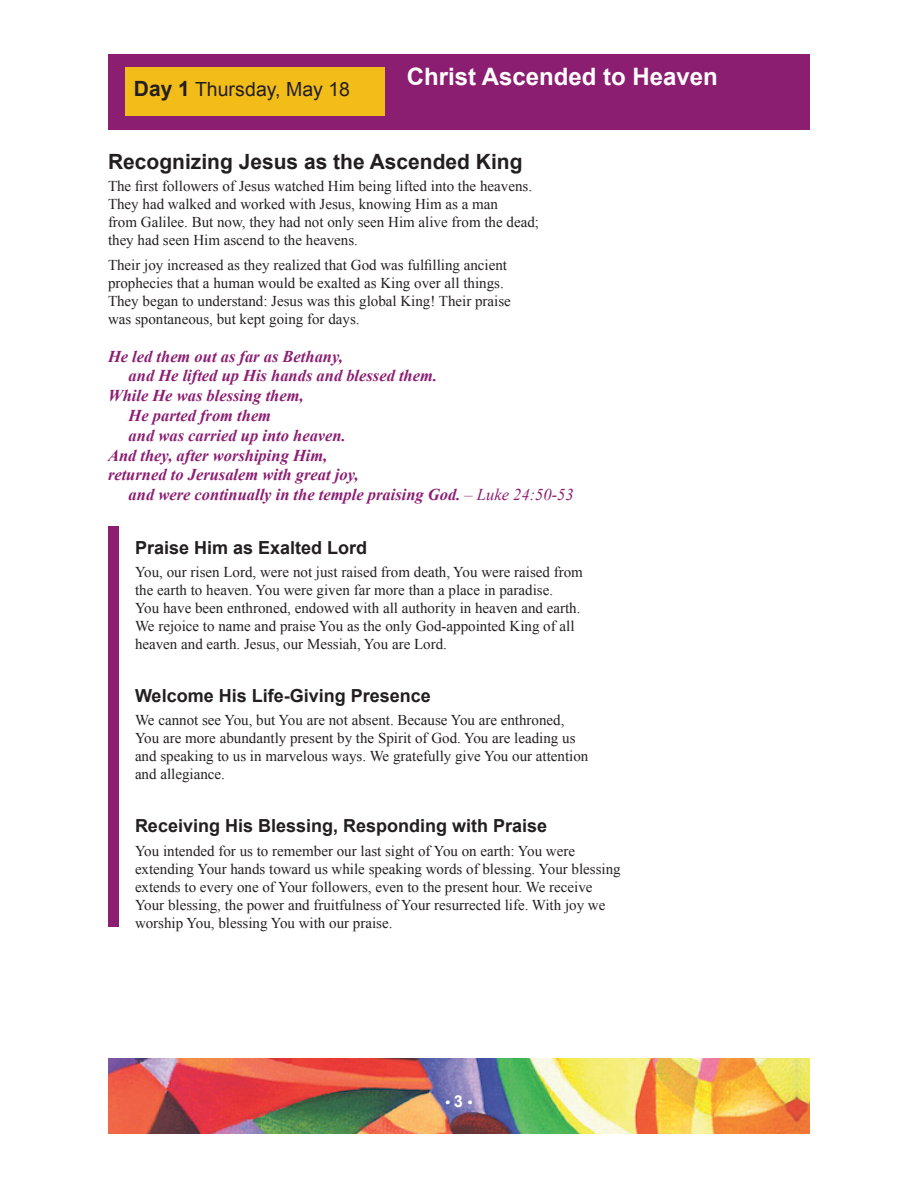
<style>
.page{position:relative;width:918px;height:1188px;background:#fff}
.page>*{position:absolute;margin:0;border:0;box-sizing:border-box;transform-origin:0 0}
.t1{font:700 24px "Arial";color:#fff}
.t2{font:700 21px "Arial";color:#231f20}
.t3{font:19.5px "Arial";color:#231f20}
.t4{font:700 18px "Arial";color:#231f20}
.t5{font:italic 700 16.5px "Times New Roman";color:#8c1e72}
.t6{font:15px/18px "Times New Roman";color:#231f20}
.t7{font:700 13.5px "Arial";color:#fff}
.s1{font-weight:700;font-size:21px}
.s2{font-weight:400}
.s3{font-size:16.5px}
</style>
<div class="page">
<img style="left:108px;top:1058px;width:702px;height:76px">
<div style="left:108px;top:54px;width:702px;height:76px;background:#8c1e72"></div>
<div style="left:108px;top:526px;width:11px;height:401px;background:#8c1e72"></div>
<div style="left:125px;top:68px;width:259px;height:48px;background:#f2bc19"></div>
<p class="t3" style="left:134px;top:76px;width:218px"><span class="s1">Day 1</span> Thursday, May 18</p>
<p class="t1" style="left:407px;top:61px;width:313px">Christ Ascended to Heaven</p>
<p class="t2" style="left:108px;top:147px;width:416px">Recognizing Jesus as the Ascended King</p>
<p class="t6" style="left:108px;top:177px;width:433px">The first followers of Jesus watched Him being lifted into the heavens.<br>They had walked and worked with Jesus, knowing Him as a man<br>from Galilee. But now, they had not only seen Him alive from the dead; they had seen Him ascend to the heavens.</p>
<p class="t6" style="left:108px;top:255px;width:404px">Their joy increased as they realized that God was fulfilling ancient prophecies that a human would be exalted as King over all things.<br>They began to understand: Jesus was this global King! Their praise was spontaneous, but kept going for days.</p>
<p class="t5" style="left:108px;top:344px;width:236px">He led them out as far as Bethany,</p>
<p class="t5" style="left:129px;top:364px;width:310px">and He lifted up His hands and blessed them.</p>
<p class="t5" style="left:108px;top:384px;width:197px">While He was blessing them,</p>
<p class="t5" style="left:129px;top:404px;width:144px">He parted from them</p>
<p class="t5" style="left:129px;top:424px;width:219px">and was carried up into heaven.</p>
<p class="t5" style="left:108px;top:443px;width:221px">And they, after worshiping Him,</p>
<p class="t5" style="left:108px;top:463px;width:252px">returned to Jerusalem with great joy,</p>
<p class="t5" style="left:129px;top:483px;width:447px">and were continually in the temple praising God. <span class="s2">– Luke 24:50-53</span></p>
<p class="t4" style="left:135px;top:536px;width:234px">Praise Him as Exalted Lord</p>
<p class="t6" style="left:135px;top:562px;width:449px">You, our risen Lord, were not just raised from death, You were raised from the earth to heaven. You were given far more than a place in paradise.<br>You have been enthroned, endowed with all authority in heaven and earth.<br>We rejoice to name and praise You as the only God-appointed King of all heaven and earth. Jesus, our Messiah, You are Lord.</p>
<p class="t4" style="left:135px;top:683px;width:297px">Welcome His Life-Giving Presence</p>
<p class="t6" style="left:135px;top:711px;width:455px">We cannot see You, but You are not absent. Because You are enthroned, You are more abundantly present by the Spirit of God. You are leading us and speaking to us in marvelous ways. We gratefully give You our attention and allegiance.</p>
<p class="t4" style="left:135px;top:814px;width:414px">Receiving His Blessing, Responding with Praise</p>
<p class="t6" style="left:135px;top:841px;width:487px">You intended for us to remember our last sight of You on earth: You were extending Your hands toward us while speaking words of blessing. Your blessing extends to every one of Your followers, even to the present hour. We receive Your blessing, the power and fruitfulness of Your resurrected life. With joy we worship You, blessing You with our praise.</p>
<p class="t7" style="left:446px;top:1094px;width:28px">• <span class="s3">3</span> •</p>
</div>
